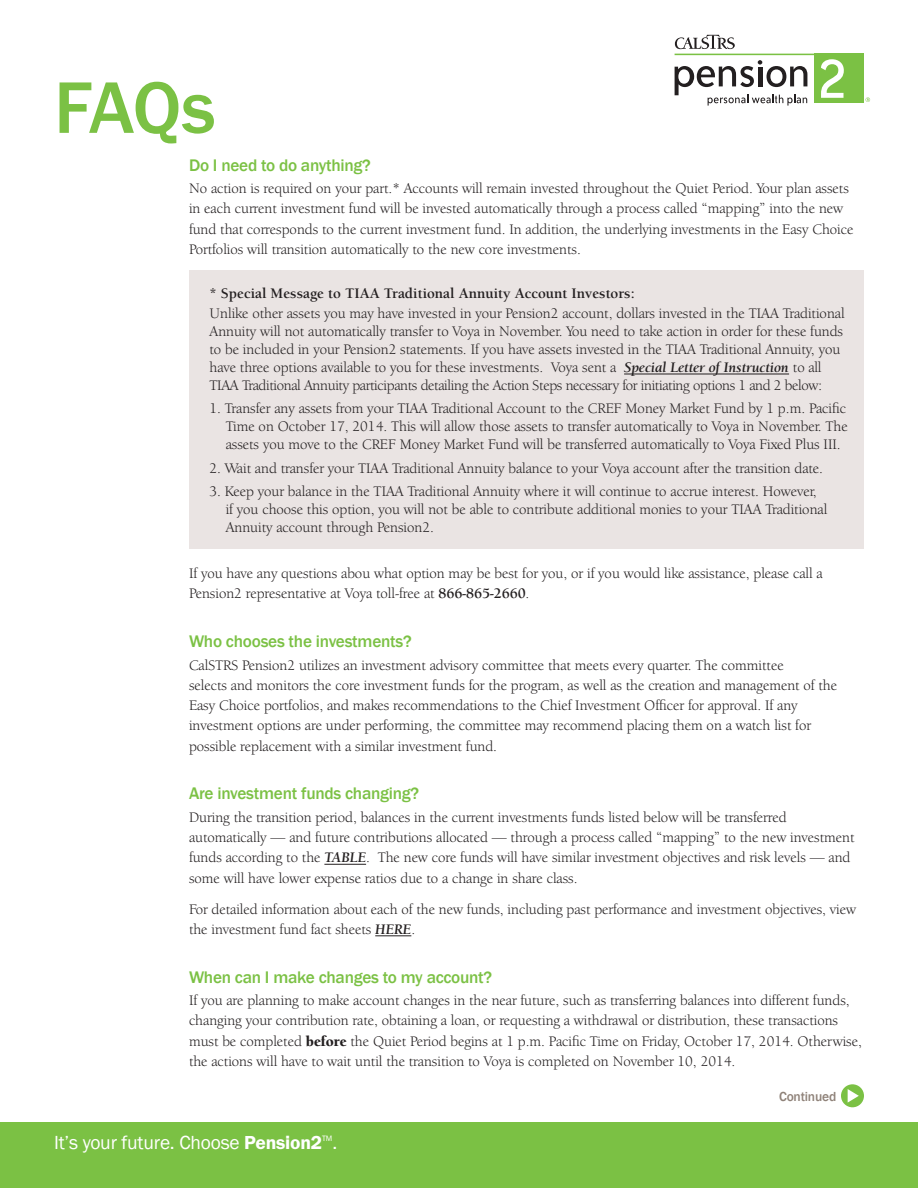
<style>
.page{position:relative;width:918px;height:1188px;background:#fff}
.page>*{position:absolute;margin:0;border:0;box-sizing:border-box;transform-origin:0 0}
.t1{font:500 75.6px "Franklin Gothic";color:#7bc144}
.t2{font:19.5px "Franklin Gothic";letter-spacing:-.01em;color:#fff}
.Subhead{font:500 17.25px "Franklin Gothic";letter-spacing:-.015em;color:#7bc144}
.Main_Text{font:15px/20.2px "Berkeley Oldstyle IT Cby BT";color:#231f20}
.Main_Text-2{font:700 15px "Berkeley";color:#231f20}
.Subhead-2{font:500 13.5px "Franklin Gothic";letter-spacing:-.015em;color:#8f8279}
.t3{font:8.1px "Franklin Gothic";color:#fff}
.s1{font-weight:700;font-style:italic}
.s2{font-family:"Berkeley";font-weight:700}
.s3{font-family:"Berkeley";font-weight:900}
.s4{font-family:"Franklin Got ITC";font-weight:600}
</style>
<div class="page">
<div style="left:814px;top:54px;width:49px;height:49px;background:#7bc144"></div>
<svg style="left:821px;top:59px;width:23px;height:39px"></svg>
<hr style="left:675px;top:54px;width:142px;height:1px;background:#7bc144">
<svg style="left:675px;top:60px;width:132px;height:46px"></svg>
<svg style="left:675px;top:35px;width:60px;height:14px"></svg>
<svg style="left:866px;top:97px;width:4px;height:5px"></svg>
<div style="left:0;top:1122px;width:918px;height:66px;background:#7bc144"></div>
<hr style="left:324px;top:864px;width:42px;height:1px;background:#231f20">
<hr style="left:375px;top:935px;width:36px;height:1px;background:#231f20">
<div style="left:189px;top:270px;width:675px;height:279px;background:#eae4e3"></div>
<hr style="left:624px;top:374px;width:165px;height:1px;background:#231f20">
<div style="left:841px;top:1084px;width:23px;height:23px;background:#7bc144;border-radius:50%"></div>
<svg style="left:848px;top:1089px;width:11px;height:14px"></svg>
<h1 class="t1" style="left:54px;top:61px;width:163px">FAQs</h1>
<p class="Subhead" style="left:189px;top:154px;width:183px">Do I need to do anything?</p>
<p class="Main_Text" style="left:189px;top:178px;width:666px">No action is required on your part.* Accounts will remain invested throughout the Quiet Period. Your plan assets in each current investment fund will be invested automatically through a process called “mapping” into the new fund that corresponds to the current investment fund. In addition, the underlying investments in the Easy Choice Portfolios will transition automatically to the new core investments.</p>
<p class="Main_Text-2" style="left:210px;top:285px;width:427px">* Special Message to TIAA Traditional Annuity Account Investors:</p>
<p class="Main_Text" style="left:210px;top:304px;width:637px;line-height:18px">Unlike other assets you may have invested in your Pension2 account, dollars invested in the TIAA Traditional Annuity will not automatically transfer to Voya in November. You need to take action in order for these funds to be included in your Pension2 statements. If you have assets invested in the TIAA Traditional Annuity, you have three options available to you for these investments. Voya sent a <span class="s1">Special Letter of Instruction</span> to all TIAA Traditional Annuity participants detailing the Action Steps necessary for initiating options 1 and 2 below:</p>
<p class="Main_Text" style="left:226px;top:400px;width:624px;line-height:18px;text-align:justify;text-indent:-16px">1. Transfer any assets from your TIAA Traditional Account to the CREF Money Market Fund by 1 p.m. Pacific Time on October 17, 2014. This will allow those assets to transfer automatically to Voya in November. The assets you move to the CREF Money Market Fund will be transferred automatically to Voya Fixed Plus III.</p>
<p class="Main_Text" style="left:210px;top:458px;width:615px">2. Wait and transfer your TIAA Traditional Annuity balance to your Voya account after the transition date.</p>
<p class="Main_Text" style="left:226px;top:482px;width:603px;line-height:18px;text-indent:-16px">3. Keep your balance in the TIAA Traditional Annuity where it will continue to accrue interest. However, if you choose this option, you will not be able to contribute additional monies to your TIAA Traditional<br>Annuity account through Pension2.</p>
<p class="Main_Text" style="left:189px;top:563px;width:635px">If you have any questions abou what option may be best for you, or if you would like assistance, please call a<br>Pension2 representative at Voya toll-free at <span class="s2">866-865-2660</span>.</p>
<p class="Subhead" style="left:189px;top:631px;width:224px">Who chooses the investments?</p>
<p class="Main_Text" style="left:189px;top:655px;width:650px">CalSTRS Pension2 utilizes an investment advisory committee that meets every quarter. The committee<br>selects and monitors the core investment funds for the program, as well as the creation and management of the Easy Choice portfolios, and makes recommendations to the Chief Investment Officer for approval. If any investment options are under performing, the committee may recommend placing them on a watch list for possible replacement with a similar investment fund.</p>
<p class="Subhead" style="left:189px;top:783px;width:232px">Are investment funds changing?</p>
<p class="Main_Text" style="left:189px;top:807px;width:667px">During the transition period, balances in the current investments funds listed below will be transferred automatically — and future contributions allocated — through a process called “mapping” to the new investment funds according to the <span class="s1">TABLE</span>. The new core funds will have similar investment objectives and risk levels — and some will have lower expense ratios due to a change in share class.</p>
<p class="Main_Text" style="left:189px;top:899px;width:669px">For detailed information about each of the new funds, including past performance and investment objectives, view the investment fund fact sheets <span class="s1">HERE</span>.</p>
<p class="Subhead" style="left:189px;top:966px;width:305px">When can I make changes to my account?</p>
<p class="Main_Text" style="left:189px;top:990px;width:674px">If you are planning to make account changes in the near future, such as transferring balances into different funds, changing your contribution rate, obtaining a loan, or requesting a withdrawal or distribution, these transactions must be completed <span class="s3">before</span> the Quiet Period begins at 1 p.m. Pacific Time on Friday, October 17, 2014. Otherwise, the actions will have to wait until the transition to Voya is completed on November 10, 2014.</p>
<h2 class="t2" style="left:54px;top:1130px;width:270px">It’s your future. Choose <span class="s4">Pension2</span></h2>
<p class="t3" style="left:322px;top:1133px;width:12px">TM</p>
<h2 class="t2" style="left:332px;top:1130px;width:6px">.</h2>
<p class="Subhead-2" style="left:779px;top:1089px;width:59px">Continued</p>
</div>
